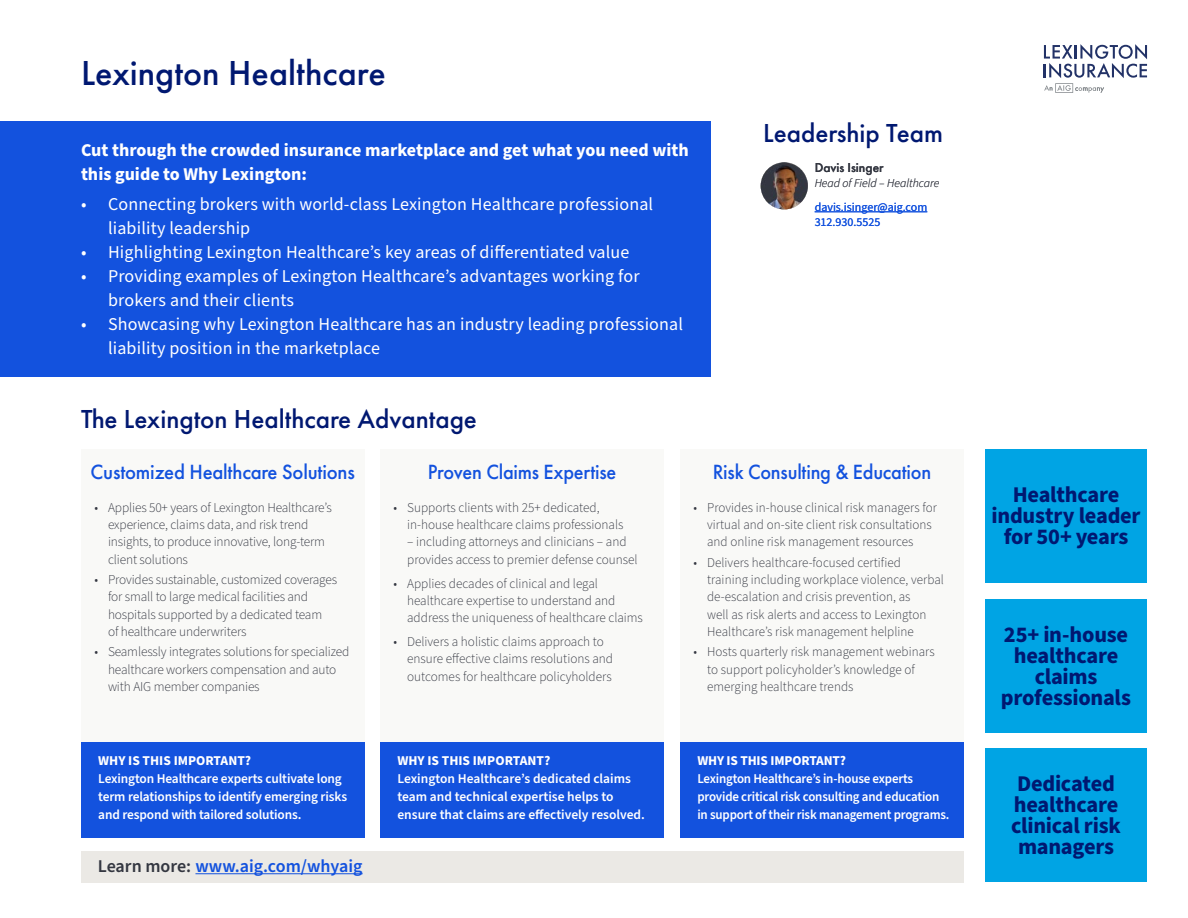
<style>
.page{position:relative;width:1188px;height:918px;background:#fff}
.page>*{position:absolute;margin:0;border:0;box-sizing:border-box;transform-origin:0 0}
.Main_Heading{font:500 36px "Futura PT";color:#001871}
.Sub_Head_1{font:500 27px "Futura PT";color:#001871}
.Call_Out_Box_lt-blue{font:700 22.5px/21px "Source Sans Pro";letter-spacing:-.01em;color:#001871;text-align:center}
.Sub-head_2{font:500 21.3px "Futura PT";letter-spacing:-.01em;color:#1352de;scale:.95 1}
.Sub-head_2-2{font:500 21.3px "Futura PT";letter-spacing:-.01em;color:#1352de}
.t1{font:18px/24px "Source Sans Pro";letter-spacing:.01em;color:#fff}
.BigBluebox_leadin{font:700 18px/24px "Source Sans Pro";color:#fff}
.Learn_Link{font:600 18px "Source Sans Pro";color:#1352de}
.t2{font:300 13.5px/17.2px "Source Sans Pro";color:#343741}
.SmallBlueBox{font:600 13.5px/18px "Source Sans Pro";letter-spacing:-.01em;color:#fff}
.SmallBlueBox-2{font:600 13.5px/18px "Source Sans Pro";letter-spacing:-.01em;color:#fff;scale:.96 1}
.t3{font:500 13.5px "Futura PT";color:#343741}
.t4{font:12px/15px "Source Sans Pro";color:#1352de}
.t5{font:italic 300 12px "Source Sans Pro";color:#343741}
.s1{font-weight:700}
.s2{color:#343741}
</style>
<div class="page">
<div style="left:81px;top:449px;width:283px;height:56px;background:#f9f9f7"></div>
<div style="left:380px;top:449px;width:284px;height:56px;background:#f9f9f7"></div>
<div style="left:680px;top:449px;width:284px;height:56px;background:#f9f9f7"></div>
<div style="left:81px;top:851px;width:882px;height:31px;background:#ebe9e5"></div>
<hr style="left:195px;top:873px;width:168px;height:1px;background:#1352de">
<div style="left:81px;top:488px;width:283px;height:261px;background:#f9f9f7"></div>
<div style="left:380px;top:488px;width:284px;height:261px;background:#f9f9f7"></div>
<div style="left:680px;top:488px;width:284px;height:261px;background:#f9f9f7"></div>
<div style="left:985px;top:599px;width:162px;height:134px;background:#00a4e4"></div>
<div style="left:985px;top:749px;width:162px;height:133px;background:#00a4e4"></div>
<div style="left:985px;top:449px;width:162px;height:134px;background:#00a4e4"></div>
<div style="left:0;top:121px;width:711px;height:255px;background:#1352de"></div>
<div style="left:81px;top:742px;width:283px;height:96px;background:#1352de"></div>
<div style="left:380px;top:742px;width:284px;height:96px;background:#1352de"></div>
<div style="left:680px;top:742px;width:284px;height:96px;background:#1352de"></div>
<svg style="left:1044px;top:44px;width:103px;height:49px"></svg>
<hr style="left:815px;top:211px;width:112px;height:1px;background:#1352de">
<img style="left:761px;top:162px;width:47px;height:47px;border-radius:24px">
<h1 class="Main_Heading" style="left:81px;top:52px;width:306px">Lexington Healthcare</h1>
<p class="BigBluebox_leadin" style="left:81px;top:139px;width:609px">Cut through the crowded insurance marketplace and get what you need with this guide to Why Lexington:</p>
<p class="t1" style="left:108px;top:193px;width:547px;text-indent:-27px">• Connecting brokers with world-class Lexington Healthcare professional liability leadership</p>
<p class="t1" style="left:81px;top:241px;width:550px">• Highlighting Lexington Healthcare’s key areas of differentiated value</p>
<p class="t1" style="left:108px;top:265px;width:533px;text-indent:-27px">• Providing examples of Lexington Healthcare’s advantages working for brokers and their clients</p>
<p class="t1" style="left:108px;top:313px;width:577px;text-indent:-27px">• Showcasing why Lexington Healthcare has an industry leading professional liability position in the marketplace</p>
<h2 class="Sub_Head_1" style="left:81px;top:403px;width:398px">The Lexington Healthcare Advantage</h2>
<h2 class="Sub_Head_1" style="left:763px;top:117px;width:181px">Leadership Team</h2>
<p class="t3" style="left:815px;top:160px;width:70px">Davis Isinger</p>
<p class="t5" style="left:815px;top:175px;width:126px">Head of Field – Healthcare</p>
<p class="t4" style="left:815px;top:200px;width:114px">davis.isinger@aig.com<br>312.930.5525</p>
<h3 class="Sub-head_2-2" style="left:91px;top:459px;width:266px">Customized Healthcare Solutions</h3>
<h3 class="Sub-head_2" style="left:428px;top:459px;width:200px">Proven Claims Expertise</h3>
<h3 class="Sub-head_2" style="left:713px;top:459px;width:232px">Risk Consulting &amp; Education</h3>
<p class="t2" style="left:108px;top:499px;width:225px;text-indent:-14px">• Applies 50+ years of Lexington Healthcare’s experience, claims data, and risk trend insights, to produce innovative, long-term client solutions</p>
<p class="t2" style="left:108px;top:571px;width:231px;text-indent:-14px">• Provides sustainable, customized coverages for small to large medical facilities and hospitals supported by a dedicated team<br>of healthcare underwriters</p>
<p class="t2" style="left:108px;top:644px;width:243px;text-indent:-14px">• Seamlessly integrates solutions for specialized healthcare workers compensation and auto with AIG member companies</p>
<p class="t2" style="left:407px;top:499px;width:218px;text-indent:-14px">• Supports clients with 25+ dedicated, in-house healthcare claims professionals</p>
<p class="t2" style="left:407px;top:534px;width:232px">– including attorneys and clinicians – and provides access to premier defense counsel</p>
<p class="t2" style="left:407px;top:575px;width:237px;text-indent:-14px">• Applies decades of clinical and legal healthcare expertise to understand and address the uniqueness of healthcare claims</p>
<p class="t2" style="left:407px;top:633px;width:207px;text-indent:-14px">• Delivers a holistic claims approach to ensure effective claims resolutions and outcomes for healthcare policyholders</p>
<p class="t2" style="left:707px;top:499px;width:231px;text-indent:-14px">• Provides in-house clinical risk managers for virtual and on-site client risk consultations and online risk management resources</p>
<p class="t2" style="left:707px;top:554px;width:238px;text-indent:-14px">• Delivers healthcare-focused certified training including workplace violence, verbal de-escalation and crisis prevention, as<br>well as risk alerts and access to Lexington Healthcare’s risk management helpline</p>
<p class="t2" style="left:707px;top:644px;width:229px;text-indent:-14px">• Hosts quarterly risk management webinars to support policyholder’s knowledge of emerging healthcare trends</p>
<p class="SmallBlueBox" style="left:98px;top:752px;width:250px"><span class="s1">WHY IS THIS IMPORTANT?<br></span>Lexington Healthcare experts cultivate long term relationships to identify emerging risks and respond with tailored solutions.</p>
<p class="SmallBlueBox" style="left:397px;top:752px;width:249px"><span class="s1">WHY IS THIS IMPORTANT?<br></span>Lexington Healthcare’s dedicated claims team and technical expertise helps to ensure that claims are effectively resolved.</p>
<p class="SmallBlueBox-2" style="left:697px;top:752px;width:264px"><span class="s1">WHY IS THIS IMPORTANT?<br></span>Lexington Healthcare’s in-house experts provide critical risk consulting and education in support of their risk management programs.</p>
<p class="Learn_Link" style="left:98px;top:854px;width:266px"><span class="s2">Learn more:</span> www.aig.com/whyaig</p>
<h4 class="Call_Out_Box_lt-blue" style="left:991px;top:485px;width:151px">Healthcare industry leader for 50+ years</h4>
<h4 class="Call_Out_Box_lt-blue" style="left:1001px;top:624px;width:132px">25+ in-house healthcare claims professionals</h4>
<h4 class="Call_Out_Box_lt-blue" style="left:1011px;top:774px;width:111px">Dedicated healthcare clinical risk managers</h4>
</div>
